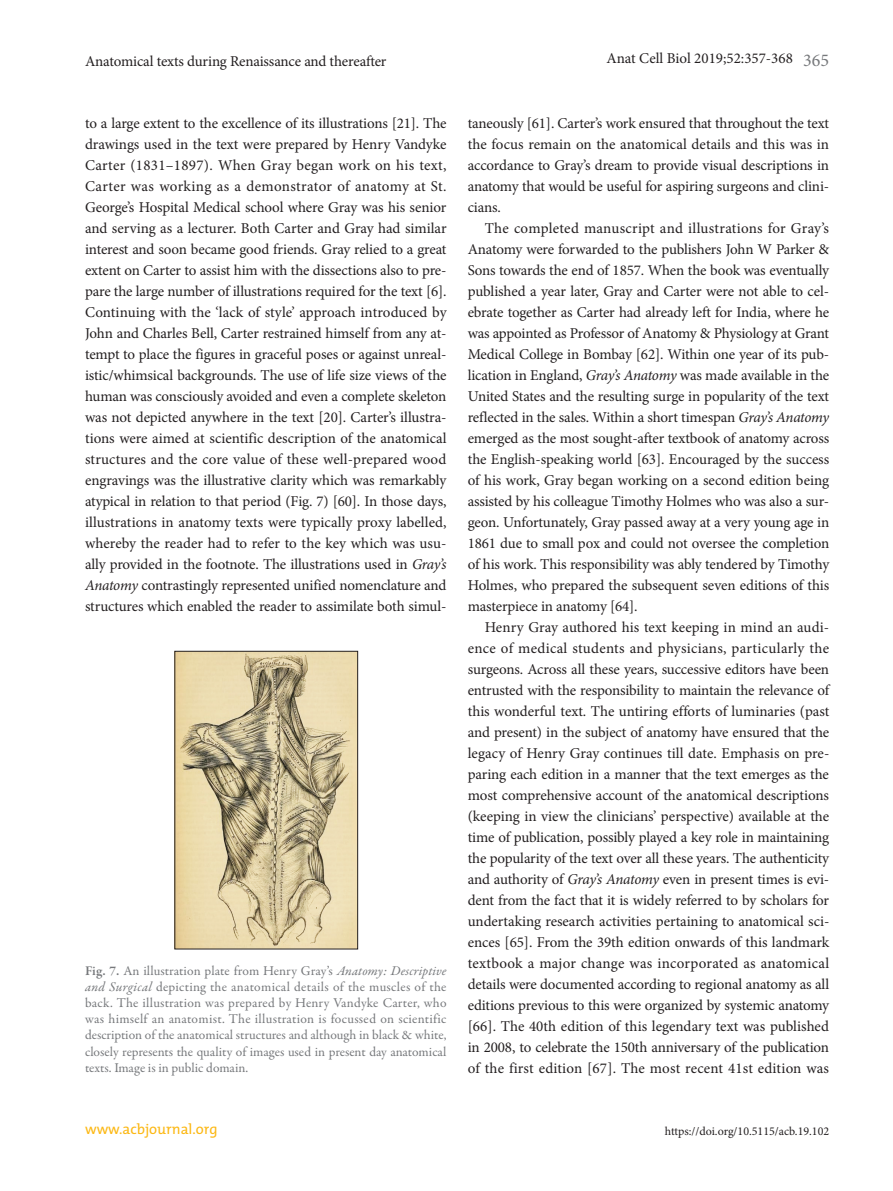
<style>
.page{position:relative;width:893px;height:1191px;background:#fff}
.page>*{position:absolute;margin:0;border:0;box-sizing:border-box;transform-origin:0 0}
.t1{font:15px/21px "Minion Pro";letter-spacing:-.01em;color:#231f20;text-align:justify}
.t2{font:14.7px "The Mix";color:#fcb814}
.t3{font:13.5px/16.2px "Garamond Premr Pro";letter-spacing:-.005em;color:#76787b;text-align:justify}
.t4{font:12px "Minion Pro";color:#231f20}
.s1{font-size:18px;color:#76787b}
.s2{font-style:italic}
.s3{font-weight:600}
</style>
<div class="page">
<img style="left:177px;top:653px;width:179px;height:294px">
<div style="left:175px;top:651px;width:183px;height:298px;border:1px solid #231f20"></div>
<p class="t1" style="left:85px;top:50px;width:303px">Anatomical texts during Renaissance and thereafter</p>
<p class="t1" style="left:606px;top:48px;width:224px">Anat Cell Biol 2019;52:357-368 <span class="s1">365</span></p>
<p class="t1" style="left:85px;top:113px;width:363px">to a large extent to the excellence of its illustrations [21]. The drawings used in the text were prepared by Henry Vandyke Carter (1831–1897). When Gray began work on his text, Carter was working as a demonstrator of anatomy at St.<br>George’s Hospital Medical school where Gray was his senior and serving as a lecturer. Both Carter and Gray had similar interest and soon became good friends. Gray relied to a great extent on Carter to assist him with the dissections also to pre&shy;pare the large number of illustrations required for the text [6].<br>Continuing with the ‘lack of style’ approach introduced by John and Charles Bell, Carter restrained himself from any at&shy;tempt to place the figures in graceful poses or against unreal&shy;istic/whimsical backgrounds. The use of life size views of the human was consciously avoided and even a complete skeleton was not depicted anywhere in the text [20]. Carter’s illustra&shy;tions were aimed at scientific description of the anatomical structures and the core value of these well-prepared wood engravings was the illustrative clarity which was remarkably atypical in relation to that period (Fig. 7) [60]. In those days, illustrations in anatomy texts were typically proxy labelled, whereby the reader had to refer to the key which was usu&shy;ally provided in the footnote. The illustrations used in <span class="s2">Gray’s Anatomy</span> contrastingly represented unified nomenclature and structures which enabled the reader to assimilate both simul-</p>
<p class="t1" style="left:468px;top:113px;width:363px">taneously [61]. Carter’s work ensured that throughout the text the focus remain on the anatomical details and this was in accordance to Gray’s dream to provide visual descriptions in anatomy that would be useful for aspiring surgeons and clini&shy;cians.</p>
<p class="t1" style="left:468px;top:218px;width:363px;text-indent:17px">The completed manuscript and illustrations for Gray’s Anatomy were forwarded to the publishers John W Parker &amp; Sons towards the end of 1857. When the book was eventually published a year later, Gray and Carter were not able to cel&shy;ebrate together as Carter had already left for India, where he was appointed as Professor of Anatomy &amp; Physiology at Grant Medical College in Bombay [62]. Within one year of its pub&shy;lication in England, <span class="s2">Gray’s Anatomy</span> was made available in the United States and the resulting surge in popularity of the text reflected in the sales. Within a short timespan <span class="s2">Gray’s Anatomy </span>emerged as the most sought-after textbook of anatomy across the English-speaking world [63]. Encouraged by the success of his work, Gray began working on a second edition being assisted by his colleague Timothy Holmes who was also a sur&shy;geon. Unfortunately, Gray passed away at a very young age in 1861 due to small pox and could not oversee the completion of his work. This responsibility was ably tendered by Timothy Holmes, who prepared the subsequent seven editions of this masterpiece in anatomy [64].</p>
<p class="t1" style="left:468px;top:617px;width:363px;text-indent:17px">Henry Gray authored his text keeping in mind an audi&shy;ence of medical students and physicians, particularly the surgeons. Across all these years, successive editors have been entrusted with the responsibility to maintain the relevance of this wonderful text. The untiring efforts of luminaries (past and present) in the subject of anatomy have ensured that the legacy of Henry Gray continues till date. Emphasis on pre&shy;paring each edition in a manner that the text emerges as the most comprehensive account of the anatomical descriptions (keeping in view the clinicians’ perspective) available at the time of publication, possibly played a key role in maintaining the popularity of the text over all these years. The authenticity and authority of <span class="s2">Gray’s Anatomy</span> even in present times is evi&shy;dent from the fact that it is widely referred to by scholars for undertaking research activities pertaining to anatomical sci&shy;ences [65]. From the 39th edition onwards of this landmark textbook a major change was incorporated as anatomical details were documented according to regional anatomy as all editions previous to this were organized by systemic anatomy [66]. The 40th edition of this legendary text was published in 2008, to celebrate the 150th anniversary of the publication of the first edition [67]. The most recent 41st edition was</p>
<p class="t3" style="left:85px;top:962px;width:363px"><span class="s3">Fig. 7.</span> An illustration plate from Henry Gray’s <span class="s2">Anatomy: Descriptive and Surgical</span> depicting the anatomical details of the muscles of the back. The illustration was prepared by Henry Vandyke Carter, who was himself an anatomist. The illustration is focussed on scientific description of the anatomical structures and although in black &amp; white, closely represents the quality of images used in present day anatomical texts. Image is in public domain.</p>
<p class="t2" style="left:85px;top:1117px;width:134px">www.acbjournal.org</p>
<p class="t4" style="left:665px;top:1123px;width:166px">https://doi.org/10.5115/acb.19.102</p>
</div>
